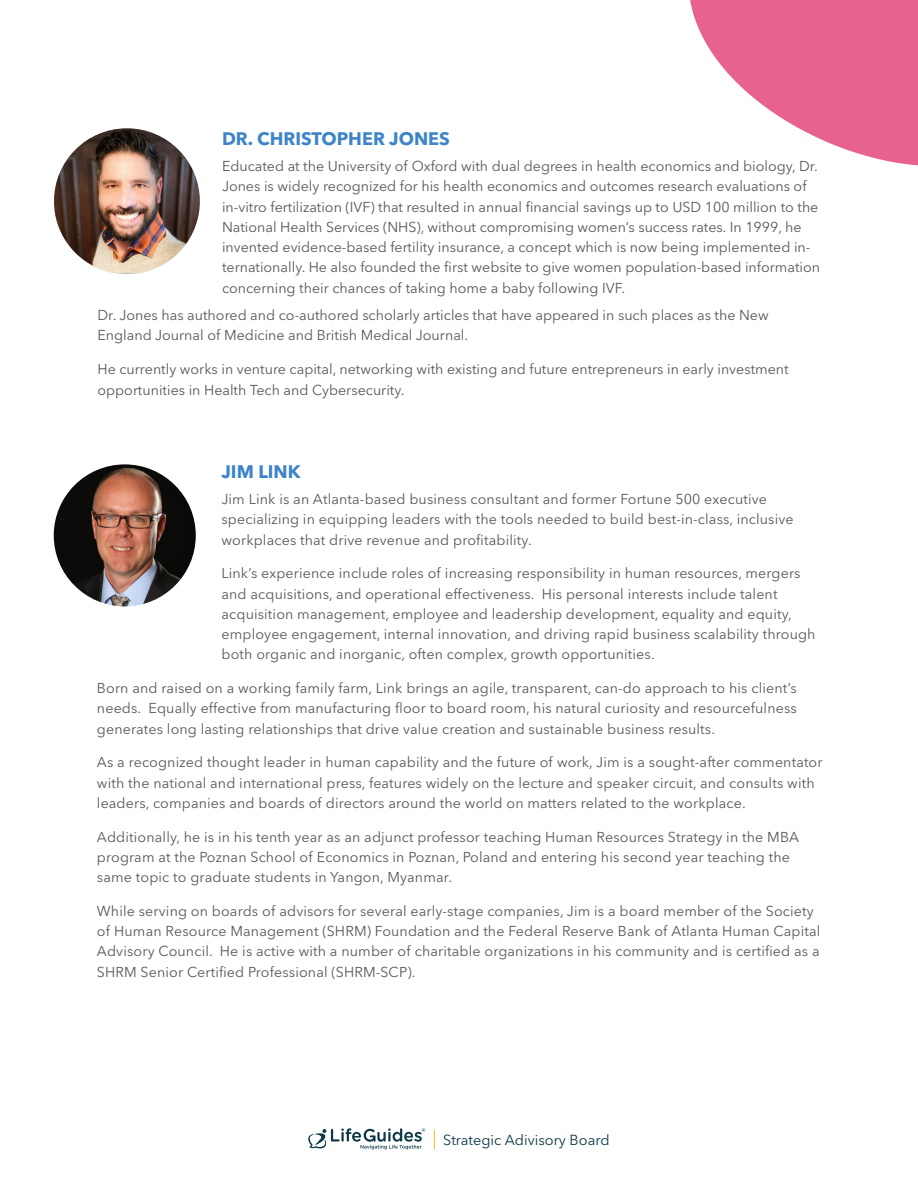
<style>
.page{position:relative;width:918px;height:1188px;background:#fff}
.page>*{position:absolute;margin:0;border:0;box-sizing:border-box;transform-origin:0 0}
.Name{font:700 18px "Avenir Next LT Pro";color:#3d85c7}
.t1{font:14.55px "Avenir Next LT Pro";color:#0c3847}
.BOdy{font:14.25px/20.2px "Avenir Next LT Pro";letter-spacing:.01em;color:#57585a}
.body{font:14.25px/20.2px "Avenir Next LT Pro";color:#57585a}
</style>
<div class="page">
<svg style="left:434px;top:1130px;width:1px;height:19px"></svg>
<svg style="left:308px;top:1128px;width:117px;height:21px"></svg>
<svg style="left:690px;top:0;width:228px;height:166px"></svg>
<img style="left:54px;top:128px;width:146px;height:145px">
<img style="left:54px;top:464px;width:142px;height:142px;border-radius:71px">
<p class="Name" style="left:222px;top:128px;width:229px">DR. CHRISTOPHER JONES</p>
<p class="BOdy" style="left:222px;top:156px;width:600px">Educated at the University of Oxford with dual degrees in health economics and biology, Dr.<br>Jones is widely recognized for his health economics and outcomes research evaluations of in-vitro fertilization (IVF) that resulted in annual financial savings up to USD 100 million to the National Health Services (NHS), without compromising women’s success rates. In 1999, he invented evidence-based fertility insurance, a concept which is now being implemented in&shy;ternationally. He also founded the first website to give women population-based information concerning their chances of taking home a baby following IVF.</p>
<p class="body" style="left:98px;top:305px;width:673px">Dr. Jones has authored and co-authored scholarly articles that have appeared in such places as the New<br>England Journal of Medicine and British Medical Journal.</p>
<p class="body" style="left:98px;top:358px;width:693px;line-height:21px">He currently works in venture capital, networking with existing and future entrepreneurs in early investment opportunities in Health Tech and Cybersecurity.</p>
<p class="Name" style="left:221px;top:461px;width:81px">JIM LINK</p>
<p class="BOdy" style="left:221px;top:489px;width:574px">Jim Link is an Atlanta-based business consultant and former Fortune 500 executive specializing in equipping leaders with the tools needed to build best-in-class, inclusive workplaces that drive revenue and profitability.</p>
<p class="BOdy" style="left:221px;top:563px;width:596px">Link’s experience include roles of increasing responsibility in human resources, mergers and acquisitions, and operational effectiveness. His personal interests include talent acquisition management, employee and leadership development, equality and equity, employee engagement, internal innovation, and driving rapid business scalability through both organic and inorganic, often complex, growth opportunities.</p>
<p class="BOdy" style="left:97px;top:678px;width:701px;text-align:justify">Born and raised on a working family farm, Link brings an agile, transparent, can-do approach to his client’s needs. Equally effective from manufacturing floor to board room, his natural curiosity and resourcefulness generates long lasting relationships that drive value creation and sustainable business results.</p>
<p class="BOdy" style="left:97px;top:752px;width:727px">As a recognized thought leader in human capability and the future of work, Jim is a sought-after commentator with the national and international press, features widely on the lecture and speaker circuit, and consults with leaders, companies and boards of directors around the world on matters related to the workplace.</p>
<p class="BOdy" style="left:97px;top:827px;width:704px">Additionally, he is in his tenth year as an adjunct professor teaching Human Resources Strategy in the MBA program at the Poznan School of Economics in Poznan, Poland and entering his second year teaching the same topic to graduate students in Yangon, Myanmar.</p>
<p class="BOdy" style="left:97px;top:901px;width:725px">While serving on boards of advisors for several early-stage companies, Jim is a board member of the Society of Human Resource Management (SHRM) Foundation and the Federal Reserve Bank of Atlanta Human Capital Advisory Council. He is active with a number of charitable organizations in his community and is certified as a SHRM Senior Certified Professional (SHRM-SCP).</p>
<p class="t1" style="left:443px;top:1131px;width:168px">Strategic Adivisory Board</p>
</div>
